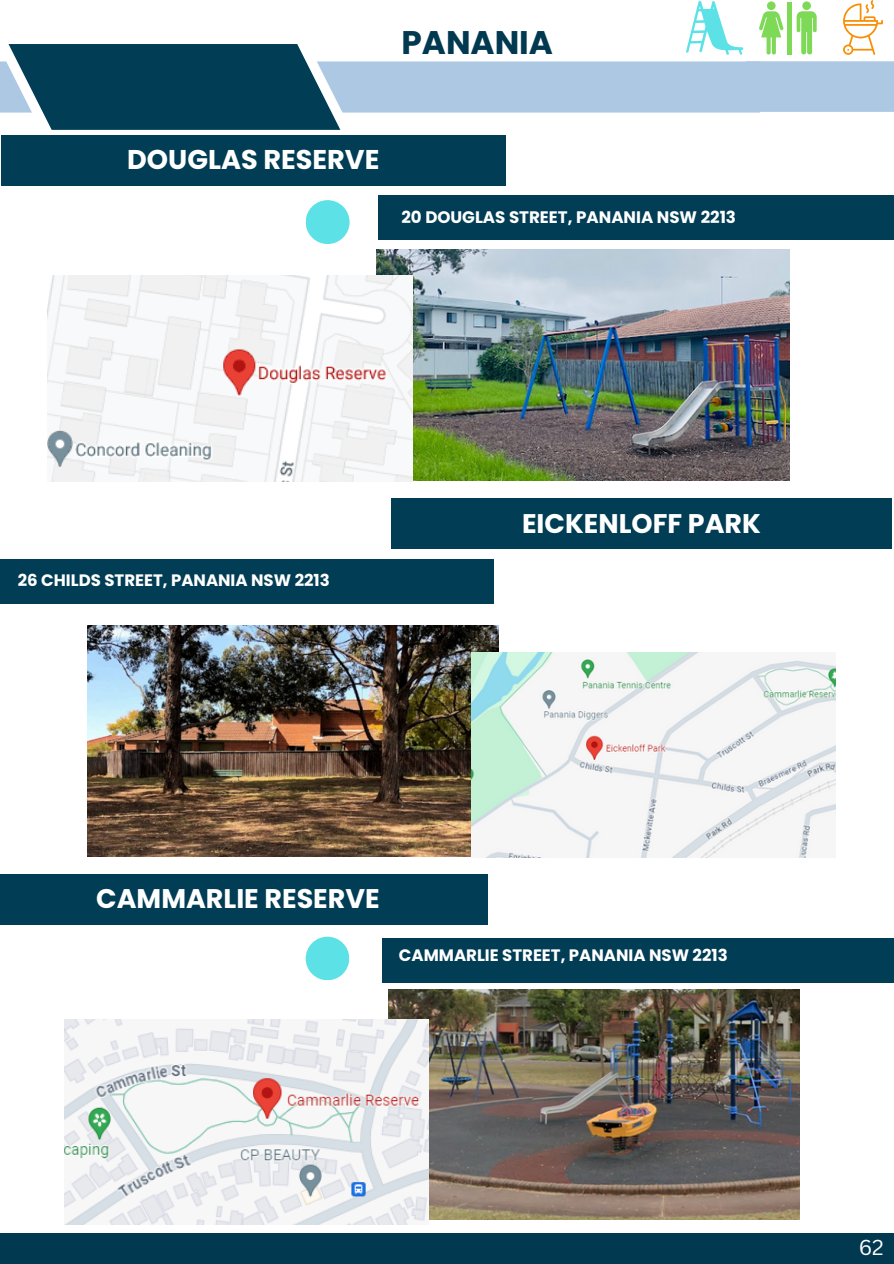
<style>
.page{position:relative;width:894px;height:1264px;background:#fff}
.page>*{position:absolute;margin:0;border:0;box-sizing:border-box;transform-origin:0 0}
.t1{font:700 32.7px "Poppins";color:#003950}
.t2{font:700 27.15px "Poppins";color:#fff}
.t3{font:700 27px "Poppins";color:#fff}
.t4{font:21px "Canva Sans";color:#fff}
.t5{font:700 16.65px "Poppins";color:#fff}
.t6{font:700 16.5px "Poppins";color:#fff}
</style>
<div class="page">
<div style="left:391px;top:498px;width:500px;height:51px;background:#013d55"></div>
<div style="left:0;top:559px;width:494px;height:44px;background:#013d55"></div>
<div style="left:0;top:874px;width:488px;height:50px;background:#013d55"></div>
<div style="left:382px;top:938px;width:511px;height:44px;background:#013d55"></div>
<div style="left:305px;top:936px;width:44px;height:44px;background:#5ce1e6;border-radius:50%"></div>
<svg style="left:0;top:0;width:893px;height:130px"></svg>
<img style="left:87px;top:625px;width:411px;height:231px">
<img style="left:471px;top:653px;width:364px;height:204px">
<img style="left:388px;top:989px;width:411px;height:230px">
<img style="left:65px;top:1019px;width:363px;height:205px">
<div style="left:1px;top:135px;width:504px;height:50px;background:#013d55"></div>
<div style="left:378px;top:196px;width:515px;height:44px;background:#013d55"></div>
<div style="left:305px;top:200px;width:44px;height:44px;background:#5ce1e6;border-radius:50%"></div>
<img style="left:376px;top:249px;width:413px;height:232px">
<img style="left:47px;top:276px;width:365px;height:205px">
<div style="left:0;top:1233px;width:893px;height:30px;background:#003950"></div>
<h1 class="t1" style="left:401px;top:19px;width:153px">PANANIA</h1>
<p class="t2" style="left:127px;top:140px;width:254px">DOUGLAS RESERVE</p>
<h1 class="t5" style="left:401px;top:206px;width:336px">20 DOUGLAS STREET, PANANIA NSW 2213</h1>
<p class="t6" style="left:18px;top:569px;width:313px">26 CHILDS STREET, PANANIA NSW 2213</p>
<p class="t3" style="left:522px;top:504px;width:240px">EICKENLOFF PARK</p>
<p class="t3" style="left:96px;top:879px;width:285px">CAMMARLIE RESERVE</p>
<p class="t6" style="left:399px;top:943px;width:330px">CAMMARLIE STREET, PANANIA NSW 2213</p>
<p class="t4" style="left:858px;top:1232px;width:27px">62</p>
</div>
